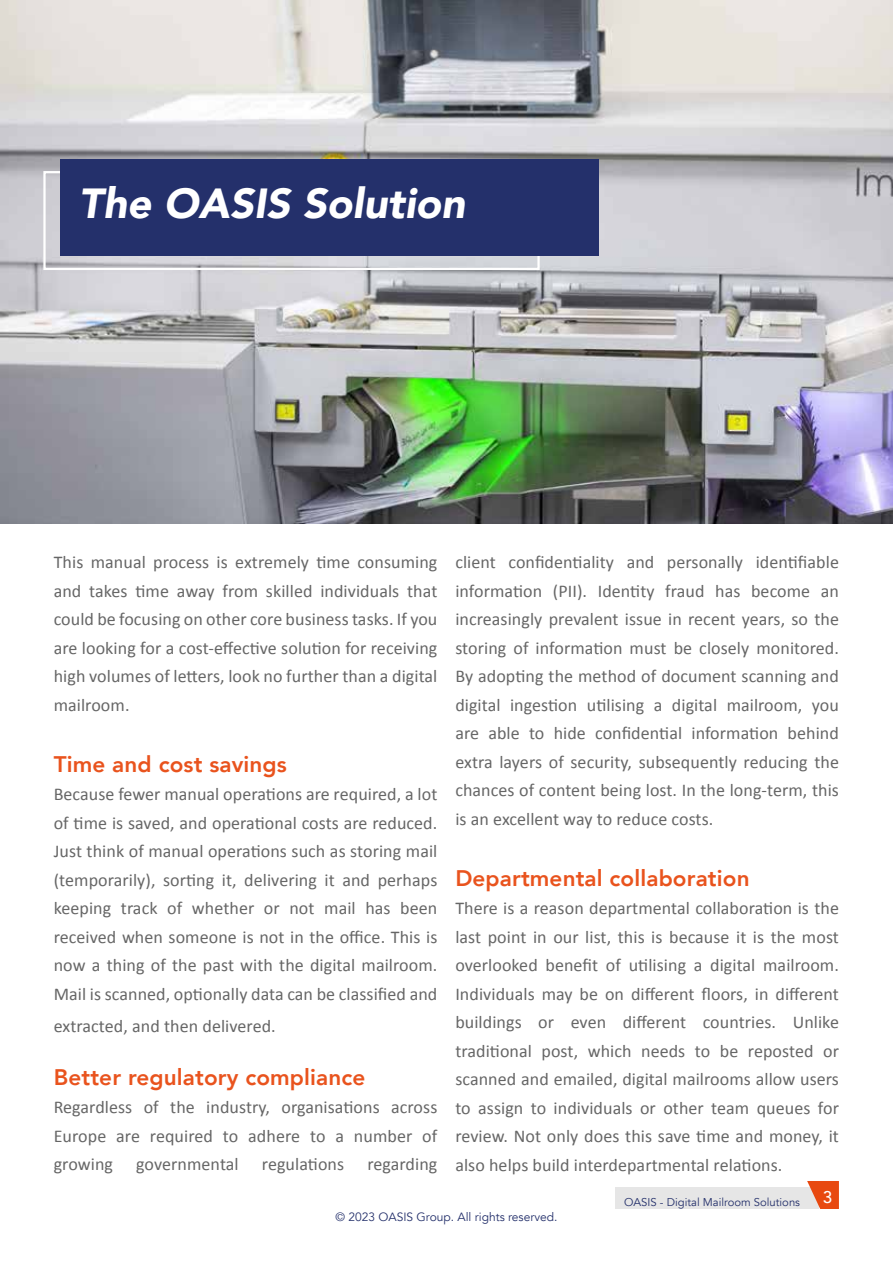
<style>
.page{position:relative;width:893px;height:1263px;background:#fff}
.page>*{position:absolute;margin:0;border:0;box-sizing:border-box;transform-origin:0 0}
.t1{font:italic 900 42px "Avenir";color:#fff}
.t2{font:800 22.5px "Avenir";letter-spacing:.005em;color:#e9531d}
.t3{font:18px/28.5px "Calibri";letter-spacing:.005em;color:#666;text-align:justify}
.t4{font:500 16.95px "Avenir";color:#fff}
.t5{font:12px "Avenir";color:#24306b}
.t6{font:11.25px "Avenir";color:#24306b}
</style>
<div class="page">
<div style="left:616px;top:1187px;width:203px;height:22px;background:#e6e6e6"></div>
<svg style="left:807px;top:1181px;width:32px;height:28px"></svg>
<img style="left:1px;top:0;width:892px;height:523px">
<img style="left:0;top:0;width:1px;height:589px">
<div style="left:43px;top:171px;width:497px;height:99px;border:2px solid #fff"></div>
<div style="left:60px;top:159px;width:539px;height:97px;background:#24306b"></div>
<h1 class="t1" style="left:79px;top:186px;width:388px">The OASIS Solution</h1>
<p class="t3" style="left:54px;top:548px;width:385px">This manual process is extremely 琀椀me consuming and takes 琀椀me away from skilled individuals that could be focusing on other core business tasks. If you are looking for a cost-e昀昀ec琀椀ve solu琀椀on for receiving high volumes of le琀琀ers, look no further than a digital mailroom.</p>
<p class="t2" style="left:54px;top:755px;width:235px">Time and cost savings</p>
<p class="t3" style="left:54px;top:780px;width:385px">Because fewer manual opera琀椀ons are required, a lot of 琀椀me is saved, and opera琀椀onal costs are reduced.<br>Just think of manual opera琀椀ons such as storing mail (temporarily), sor琀椀ng it, delivering it and perhaps keeping track of whether or not mail has been received when someone is not in the o昀케ce. This is now a thing of the past with the digital mailroom.<br>Mail is scanned, op琀椀onally data can be classi昀椀ed and</p>
<p class="t3" style="left:54px;top:1011px;width:224px">extracted, and then delivered.</p>
<p class="t2" style="left:54px;top:1059px;width:313px">Better regulatory compliance</p>
<p class="t3" style="left:54px;top:1092px;width:385px">Regardless of the industry, organisa琀椀ons across Europe are required to adhere to a number of growing</p>
<p class="t3" style="left:136px;top:1149px;width:104px">governmental</p>
<p class="t3" style="left:262px;top:1149px;width:84px">regula琀椀ons</p>
<p class="t3" style="left:367px;top:1149px;width:71px">regarding</p>
<p class="t3" style="left:455px;top:548px;width:385px">client con昀椀den琀椀ality and personally iden琀椀昀椀able informa琀椀on (PII). Iden琀椀ty fraud has become an increasingly prevalent issue in recent years, so the storing of informa琀椀on must be closely monitored.<br>By adop琀椀ng the method of document scanning and digital inges琀椀on u琀椀lising a digital mailroom, you are able to hide con昀椀den琀椀al informa琀椀on behind extra layers of security, subsequently reducing the chances of content being lost. In the long-term, this is an excellent way to reduce costs.</p>
<p class="t2" style="left:455px;top:869px;width:296px">Departmental collaboration</p>
<p class="t3" style="left:455px;top:894px;width:385px">There is a reason departmental collabora琀椀on is the last point in our list, this is because it is the most overlooked bene昀椀t of u琀椀lising a digital mailroom.<br>Individuals may be on di昀昀erent 昀氀oors, in di昀昀erent buildings or even di昀昀erent countries. Unlike tradi琀椀onal post, which needs to be reposted or scanned and emailed, digital mailrooms allow users to assign to individuals or other team queues for review. Not only does this save 琀椀me and money, it also helps build interdepartmental rela琀椀ons.</p>
<p class="t6" style="left:624px;top:1195px;width:178px">OASIS - Digital Mailroom Solutions</p>
<p class="t4" style="left:823px;top:1190px;width:11px">3</p>
<p class="t5" style="left:336px;top:1210px;width:223px">© 2023 OASIS Group. All rights reserved.</p>
</div>
